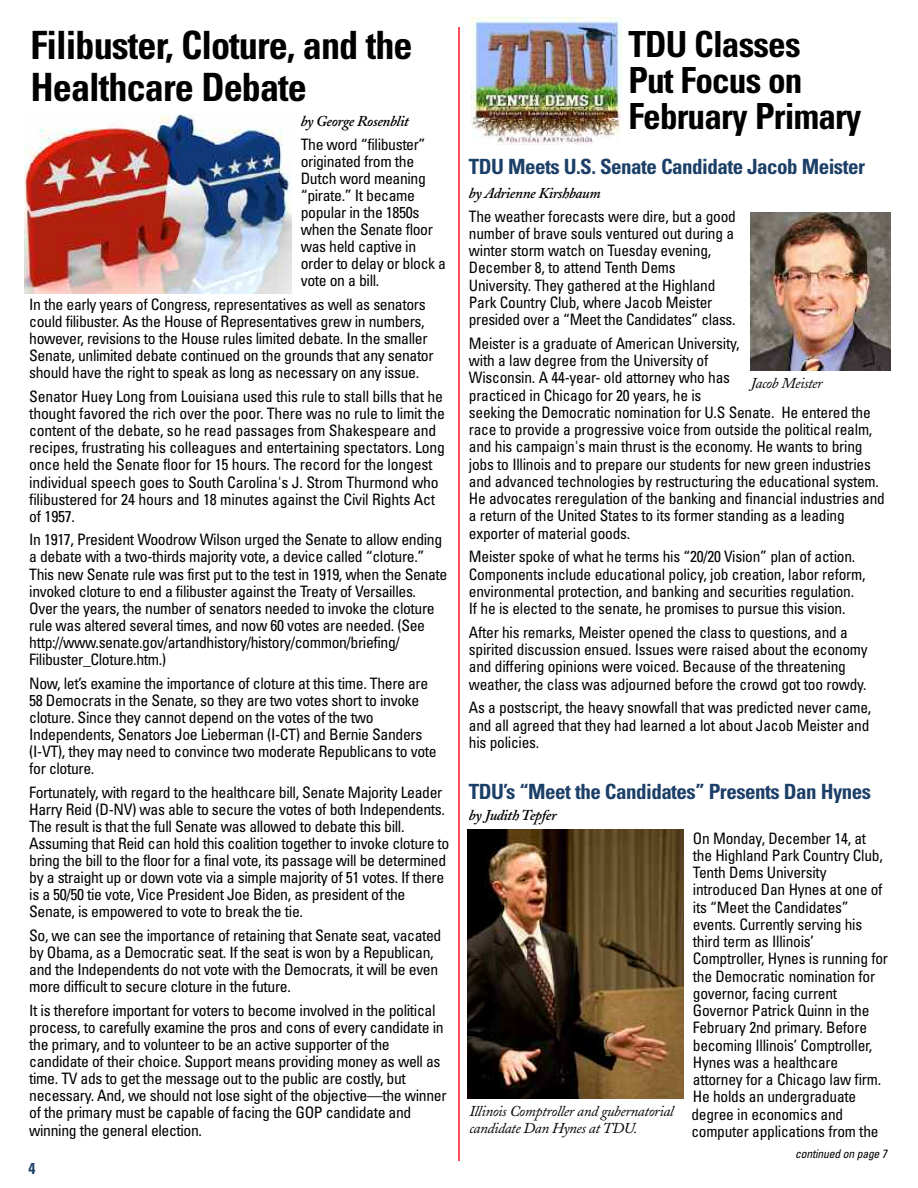
<style>
.page{position:relative;width:918px;height:1188px;background:#fff}
.page>*{position:absolute;margin:0;border:0;box-sizing:border-box;transform-origin:0 0}
.t1{font:700 condensed 39px/42px "Univers";letter-spacing:-.025em;color:#000}
.t2{font:700 condensed 36px/36px "Univers";letter-spacing:-.025em;color:#000}
.t3{font:700 condensed 21px "Univers";letter-spacing:-.025em;color:#1c3f68}
.t4{font:condensed 15.75px/17.1px "Univers";letter-spacing:-.025em;color:#000}
.t5{font:700 condensed 15.75px "Univers";color:#1c3f68}
.t6{font:italic 15px/16.5px "Adobe Caslon";letter-spacing:-.025em;color:#000}
.t7{font:italic 600 15px "Adobe Caslon";letter-spacing:-.025em;color:#000}
.t8{font:italic condensed 12px "Univers";letter-spacing:-.015em;color:#000}
</style>
<div class="page">
<img style="left:25px;top:114px;width:267px;height:179px">
<img style="left:471px;top:17px;width:152px;height:127px">
<hr style="left:458px;top:27px;width:2px;height:1134px;background:#ff1521">
<img style="left:467px;top:830px;width:217px;height:269px">
<img style="left:750px;top:212px;width:141px;height:159px">
<h1 class="t1" style="left:31px;top:27px;width:384px">Filibuster, Cloture, and the<br>Healthcare Debate</h1>
<h2 class="t2" style="left:628px;top:29px;width:235px">TDU Classes<br>Put Focus on<br>February Primary</h2>
<h3 class="t3" style="left:469px;top:159px;width:398px">TDU Meets U.S. Senate Candidate Jacob Meister</h3>
<p class="t7" style="left:469px;top:188px;width:133px">by Adrienne Kirshbaum</p>
<p class="t4" style="left:469px;top:209px;width:268px">The weather forecasts were dire, but a good number of brave souls ventured out during a winter storm watch on Tuesday evening, December 8, to attend Tenth Dems University. They gathered at the Highland Park Country Club, where Jacob Meister presided over a “Meet the Candidates” class.</p>
<p class="t4" style="left:469px;top:336px;width:417px">Meister is a graduate of American University,<br>with a law degree from the University of<br>Wisconsin. A 44-year- old attorney who has<br>practiced in Chicago for 20 years, he is<br>seeking the Democratic nomination for U.S Senate. He entered the race to provide a progressive voice from outside the political realm, and his campaign's main thrust is the economy. He wants to bring jobs to Illinois and to prepare our students for new green industries and advanced technologies by restructuring the educational system.<br>He advocates reregulation of the banking and financial industries and a return of the United States to its former standing as a leading exporter of material goods.</p>
<p class="t4" style="left:469px;top:549px;width:398px">Meister spoke of what he terms his “20/20 Vision” plan of action.<br>Components include educational policy, job creation, labor reform, environmental protection, and banking and securities regulation.<br>If he is elected to the senate, he promises to pursue this vision.</p>
<p class="t4" style="left:469px;top:625px;width:400px">After his remarks, Meister opened the class to questions, and a spirited discussion ensued. Issues were raised about the economy and differing opinions were voiced. Because of the threatening weather, the class was adjourned before the crowd got too rowdy.</p>
<p class="t4" style="left:469px;top:700px;width:404px;text-align:justify">As a postscript, the heavy snowfall that was predicted never came, and all agreed that they had learned a lot about Jacob Meister and his policies.</p>
<h3 class="t3" style="left:469px;top:784px;width:404px">TDU’s “Meet the Candidates” Presents Dan Hynes</h3>
<p class="t7" style="left:469px;top:810px;width:89px">by Judith Tepfer</p>
<p class="t4" style="left:691px;top:831px;width:198px">On Monday, December 14, at<br>the Highland Park Country Club,<br>Tenth Dems University introduced Dan Hynes at one of its “Meet the Candidates” events. Currently serving his third term as Illinois’<br>Comptroller, Hynes is running for the Democratic nomination for governor, facing current<br>Governor Patrick Quinn in the<br>February 2nd primary. Before becoming Illinois’ Comptroller,<br>Hynes was a healthcare attorney for a Chicago law firm.<br>He holds an undergraduate degree in economics and computer applications from the</p>
<p class="t8" style="left:795px;top:1149px;width:94px">continued on page 7</p>
<p class="t7" style="left:301px;top:116px;width:110px">by George Rosenblit</p>
<p class="t4" style="left:301px;top:137px;width:147px">The word “filibuster” originated from the<br>Dutch word meaning “pirate.” It became popular in the 1850s when the Senate floor was held captive in order to delay or block a vote on a bill.</p>
<p class="t4" style="left:29px;top:297px;width:406px">In the early years of Congress, representatives as well as senators could filibuster. As the House of Representatives grew in numbers, however, revisions to the House rules limited debate. In the smaller Senate, unlimited debate continued on the grounds that any senator should have the right to speak as long as necessary on any issue.</p>
<p class="t4" style="left:29px;top:389px;width:417px">Senator Huey Long from Louisiana used this rule to stall bills that he thought favored the rich over the poor. There was no rule to limit the content of the debate, so he read passages from Shakespeare and recipes, frustrating his colleagues and entertaining spectators. Long once held the Senate floor for 15 hours. The record for the longest individual speech goes to South Carolina's J. Strom Thurmond who filibustered for 24 hours and 18 minutes against the Civil Rights Act of 1957.</p>
<p class="t4" style="left:29px;top:532px;width:420px">In 1917, President Woodrow Wilson urged the Senate to allow ending a debate with a two-thirds majority vote, a device called “cloture.” This new Senate rule was first put to the test in 1919, when the Senate invoked cloture to end a filibuster against the Treaty of Versailles.<br>Over the years, the number of senators needed to invoke the cloture rule was altered several times, and now 60 votes are needed. (See http://www.senate.gov/artandhistory/history/common/briefing/ Filibuster_Cloture.htm.)</p>
<p class="t4" style="left:29px;top:676px;width:409px">Now, let’s examine the importance of cloture at this time. There are 58 Democrats in the Senate, so they are two votes short to invoke cloture. Since they cannot depend on the votes of the two Independents, Senators Joe Lieberman (I-CT) and Bernie Sanders (I-VT), they may need to convince two moderate Republicans to vote for cloture.</p>
<p class="t4" style="left:29px;top:785px;width:422px">Fortunately, with regard to the healthcare bill, Senate Majority Leader Harry Reid (D-NV) was able to secure the votes of both Independents.<br>The result is that the full Senate was allowed to debate this bill.<br>Assuming that Reid can hold this coalition together to invoke cloture to bring the bill to the floor for a final vote, its passage will be determined by a straight up or down vote via a simple majority of 51 votes. If there is a 50/50 tie vote, Vice President Joe Biden, as president of the Senate, is empowered to vote to break the tie.</p>
<p class="t4" style="left:29px;top:928px;width:414px">So, we can see the importance of retaining that Senate seat, vacated by Obama, as a Democratic seat. If the seat is won by a Republican, and the Independents do not vote with the Democrats, it will be even more difficult to secure cloture in the future.</p>
<p class="t4" style="left:29px;top:1003px;width:419px">It is therefore important for voters to become involved in the political process, to carefully examine the pros and cons of every candidate in the primary, and to volunteer to be an active supporter of the candidate of their choice. Support means providing money as well as time. TV ads to get the message out to the public are costly, but necessary. And, we should not lose sight of the objective—the winner of the primary must be capable of facing the GOP candidate and winning the general election.</p>
<p class="t5" style="left:28px;top:1162px;width:8px">4</p>
<p class="t6" style="left:751px;top:377px;width:73px">Jacob Meister</p>
<p class="t6" style="left:469px;top:1105px;width:206px">Illinois Comptroller and gubernatorial candidate Dan Hynes at TDU.</p>
</div>
